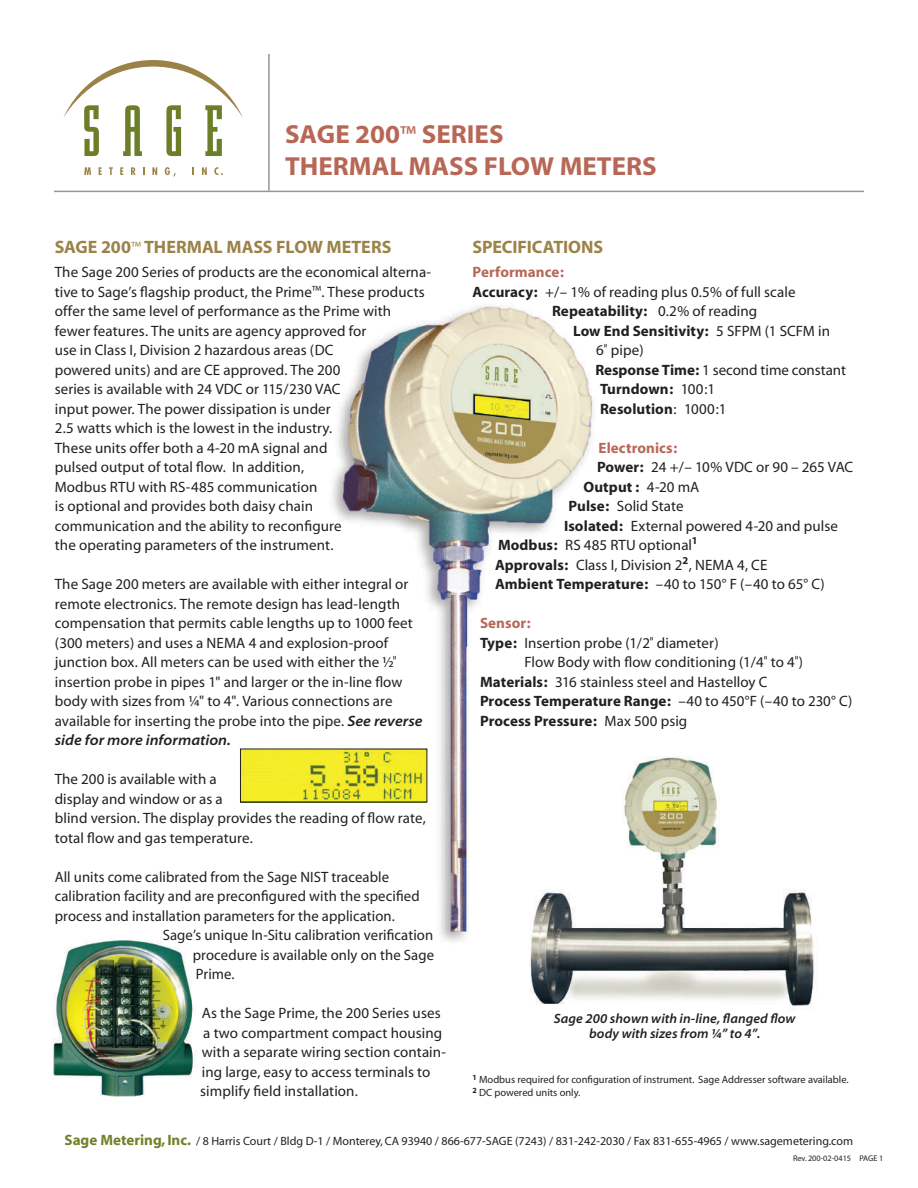
<style>
.page{position:relative;width:918px;height:1188px;background:#fff}
.page>*{position:absolute;margin:0;border:0;box-sizing:border-box;transform-origin:0 0}
.t1{font:26.25px/31.5px "Myriad MM 700 600";color:#b86756}
.t2{font:18px "Myriad MM 700 600";color:#9b8348}
.t3{font:15px/19.5px "Myriad MM 400 600";letter-spacing:.005em;color:#231f20}
.t4{font:15px/19.5px "Myriad MM 700 600";letter-spacing:.005em;color:#231f20}
.t5{font:15px "Myriad MM 700 600";letter-spacing:.005em;color:#b86756}
.t6{font:15px "Myriad MM It 565 700";color:#231f20}
.t7{font:13.5px/15px "Myriad MM It 565 700";letter-spacing:.01em;color:#231f20;text-align:center;scale:.96 1}
.t8{font:12px "Myriad MM 400 600";color:#231f20}
.t9{font:10.5px/13.5px "Myriad MM 400 600";color:#231f20}
.t10{font:8.25px "Myriad MM 400 600";color:#231f20}
.s1{font-family:"Helvetica";font-stretch:condensed}
.s2{font-family:"Myriad MM It 565 700"}
.s3{font-family:"Myriad MM 700 600"}
.s4{font-family:"Myriad MM 400 600"}
.s5{font-family:"Myriad MM 700 600";font-size:15px;color:#708229}
</style>
<div class="page">
<img style="left:320px;top:305px;width:274px;height:637px">
<img style="left:53px;top:940px;width:144px;height:157px">
<svg style="left:63px;top:60px;width:180px;height:96px"></svg>
<svg style="left:84px;top:167px;width:7px;height:8px"></svg>
<svg style="left:99px;top:167px;width:3px;height:8px"></svg>
<svg style="left:109px;top:167px;width:4px;height:8px"></svg>
<svg style="left:120px;top:167px;width:3px;height:8px"></svg>
<svg style="left:131px;top:167px;width:4px;height:8px"></svg>
<svg style="left:143px;top:167px;width:2px;height:8px"></svg>
<svg style="left:152px;top:167px;width:5px;height:8px"></svg>
<svg style="left:165px;top:167px;width:11px;height:9px"></svg>
<svg style="left:202px;top:167px;width:5px;height:8px"></svg>
<svg style="left:214px;top:167px;width:9px;height:8px"></svg>
<hr style="left:268px;top:54px;width:2px;height:137px;background:#939598">
<hr style="left:54px;top:191px;width:810px;height:1px;background:#939598">
<img style="left:242px;top:751px;width:183px;height:49px">
<img style="left:495px;top:751px;width:320px;height:258px">
<h1 class="t1" style="left:285px;top:120px;width:373px">SAGE 200<sup>™</sup> SERIES<br>THERMAL MASS FLOW METERS</h1>
<p class="t2" style="left:55px;top:238px;width:338px">SAGE 200<sup>™</sup> THERMAL MASS FLOW METERS</p>
<p class="t3" style="left:55px;top:263px;width:378px">The Sage 200 Series of products are the economical alterna&shy;tive to Sage’s flagship product, the Prime<sup>™</sup>. These products offer the same level of performance as the Prime with<br>fewer features. The units are agency approved for<br>use in Class I, Division 2 hazardous areas (DC<br>powered units) and are CE approved. The 200<br>series is available with 24 VDC or 115/230 VAC<br>input power. The power dissipation is under<br>2.5 watts which is the lowest in the industry.<br>These units offer both a 4-20 mA signal and<br>pulsed output of total flow. In addition,<br>Modbus RTU with RS-485 communication<br>is optional and provides both daisy chain<br>communication and the ability to reconfigure<br>the operating parameters of the instrument.</p>
<p class="t3" style="left:55px;top:575px;width:369px">The Sage 200 meters are available with either integral or remote electronics. The remote design has lead-length compensation that permits cable lengths up to 1000 feet (300 meters) and uses a NEMA 4 and explosion-proof junction box. All meters can be used with either the ½<span class="s1">" </span>insertion probe in pipes 1" and larger or the in-line flow body with sizes from ¼" to 4". Various connections are available for inserting the probe into the pipe. <span class="s2">See reverse</span></p>
<p class="t6" style="left:55px;top:733px;width:178px">side for more information.</p>
<p class="t3" style="left:55px;top:770px;width:373px">The 200 is available with a<br>display and window or as a<br>blind version. The display provides the reading of flow rate, total flow and gas temperature.</p>
<p class="t3" style="left:55px;top:868px;width:336px">All units come calibrated from the Sage NIST traceable</p>
<p class="t3" style="left:55px;top:887px;width:366px">calibration facility and are preconfigured with the specified</p>
<p class="t3" style="left:55px;top:907px;width:342px">process and installation parameters for the application.</p>
<p class="t3" style="left:163px;top:926px;width:272px">Sage’s unique In-Situ calibration verification</p>
<p class="t3" style="left:193px;top:946px;width:243px">procedure is available only on the Sage</p>
<p class="t3" style="left:196px;top:965px;width:40px">Prime.</p>
<p class="t3" style="left:200px;top:1004px;width:247px">As the Sage Prime, the 200 Series uses a two compartment compact housing with a separate wiring section contain&shy;ing large, easy to access terminals to simplify field installation.</p>
<p class="t2" style="left:472px;top:239px;width:81px">specificatio</p>
<p class="t2" style="left:581px;top:239px;width:22px">ns</p>
<p class="t5" style="left:472px;top:265px;width:93px">Performance:</p>
<p class="t3" style="left:472px;top:283px;width:325px"><span class="s3">Accuracy:</span> +/– 1% of reading plus 0.5% of full scale</p>
<p class="t4" style="left:573px;top:302px;width:259px;text-indent:-21px">Repeatability: <span class="s4">0.2% of reading<br></span>Low End Sensitivity: <span class="s4">5 SFPM (1 SCFM in</span></p>
<p class="t3" style="left:596px;top:341px;width:252px">6<span class="s1">"</span> pipe)<br><span class="s3">Response Time:</span> 1 second time constant</p>
<p class="t4" style="left:600px;top:380px;width:128px">Turndown: <span class="s4">100:1<br></span>Resolution<span class="s4">: 1000:1</span></p>
<p class="t5" style="left:598px;top:441px;width:80px">Electronics:</p>
<p class="t3" style="left:597px;top:458px;width:258px"><span class="s3">Power:</span> 24 +/– 10% VDC or 90 – 265 VAC</p>
<p class="t4" style="left:584px;top:478px;width:117px">Output : <span class="s4">4-20 mA</span></p>
<p class="t3" style="left:568px;top:497px;width:117px"><span class="s3">Pulse:</span> Solid State</p>
<p class="t3" style="left:564px;top:517px;width:275px"><span class="s3">Isolated:</span> External powered 4-20 and pulse</p>
<p class="t3" style="left:498px;top:536px;width:201px"><span class="s3">Modbus:</span> RS 485 RTU optional<sup>1</sup></p>
<p class="t3" style="left:495px;top:556px;width:274px"><span class="s3">Approvals:</span> Class I, Division 2<sup>2</sup>, NEMA 4, CE</p>
<p class="t3" style="left:495px;top:575px;width:331px"><span class="s3">Ambient Temperature:</span> –40 to 150° F (–40 to 65° C)</p>
<p class="t5" style="left:480px;top:616px;width:52px">Sensor:</p>
<p class="t3" style="left:480px;top:634px;width:240px"><span class="s3">Type:</span> Insertion probe (1/2<span class="s1">"</span> diameter)</p>
<p class="t3" style="left:524px;top:653px;width:280px">Flow Body with flow conditioning (1/4<span class="s1">"</span> to 4<span class="s1">"</span>)</p>
<p class="t3" style="left:480px;top:673px;width:289px"><span class="s3">Materials:</span> 316 stainless steel and Hastelloy C</p>
<p class="t4" style="left:480px;top:692px;width:374px">Process Temperature Range: <span class="s4">–40 to 450°F (–40 to 230° C)<br></span>Process Pressure: <span class="s4">Max 500 psig</span></p>
<p class="t7" style="left:554px;top:1012px;width:252px">Sage 200 shown with in-line, flanged flow body with sizes from ¼” to 4”.</p>
<p class="t9" style="left:472px;top:1073px;width:378px"><sup>1</sup> Modbus required for configuration of instrument. Sage Addresser software available.<br><sup>2</sup> DC powered units only.</p>
<p class="t8" style="left:65px;top:1135px;width:790px"><span class="s5">Sage Metering, Inc.</span> / 8 Harris Court / Bldg D-1 / Monterey, CA 93940 / 866-677-SAGE (7243) / 831-242-2030 / Fax 831-655-4965 / www.sagemetering.com</p>
<p class="t10" style="left:793px;top:1154px;width:92px">Rev. 200-02-0415 PAGE 1</p>
</div>
